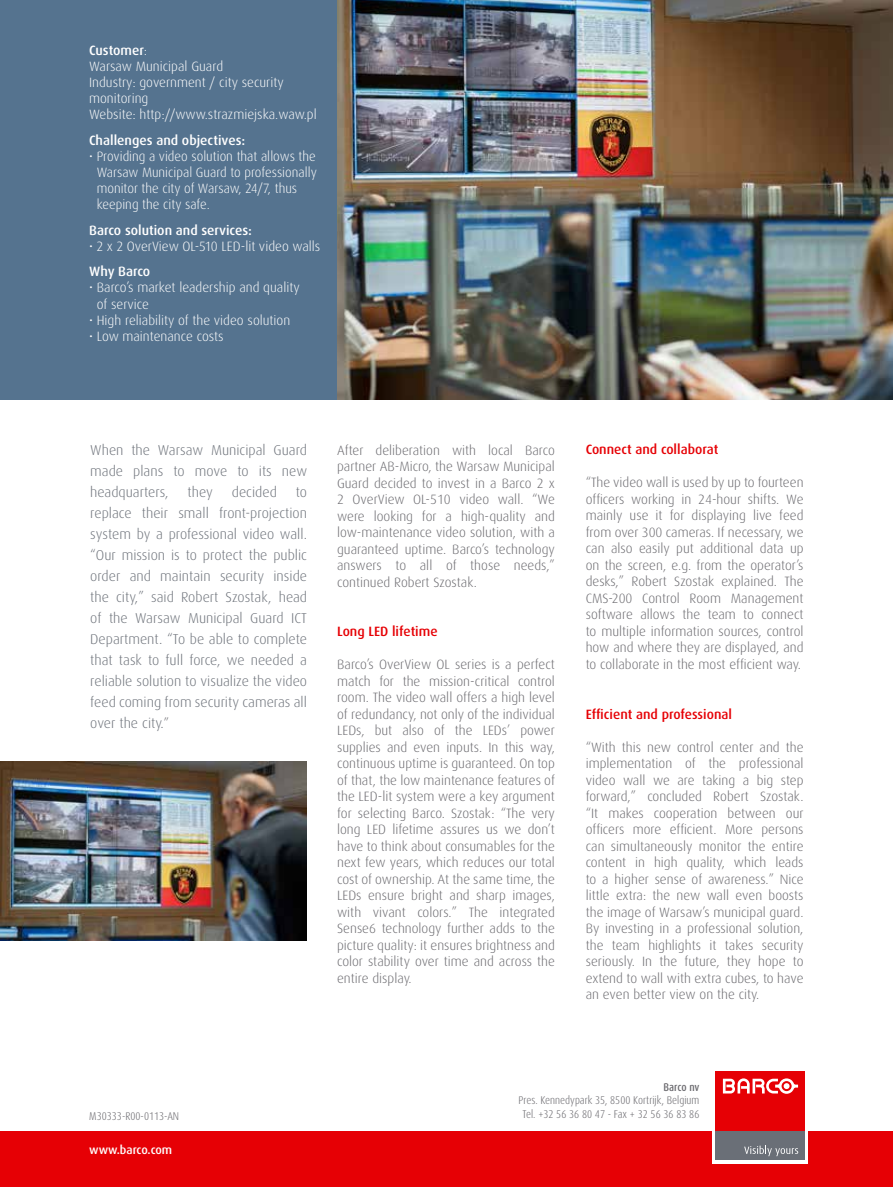
<style>
.page{position:relative;width:893px;height:1187px;background:#fff}
.page>*{position:absolute;margin:0;border:0;box-sizing:border-box;transform-origin:0 0}
.t1{font:300 14.25px/21px "Dax";color:#6a6f77;text-align:justify}
.t2{font:300 13.5px/16.5px "Dax";color:#68676c;text-align:justify}
.t3{font:300 13.5px/16.2px "Dax Pro";color:#fff}
.t4{font:500 13.5px "Dax";color:#e60005}
.t5{font:500 13.5px "Dax Pro";color:#fff}
.t6{font:500 12px "Dax";color:#fff}
.t7{font:300 condensed 11.25px "Dax Pro";color:#68676c}
.t8{font:500 condensed 11.25px "Dax Pro";letter-spacing:-.005em;color:#68676c}
.s1{font-weight:500}
.s2{font-size:13.5px;color:#68676c}
</style>
<div class="page">
<div style="left:0;top:1130px;width:893px;height:56px;background:#e60005"></div>
<div style="left:712px;top:1067px;width:95px;height:96px;background:#fff"></div>
<div style="left:715px;top:1130px;width:89px;height:30px;background:#6a6f77"></div>
<div style="left:715px;top:1070px;width:89px;height:60px;background:#e60005"></div>
<svg style="left:744px;top:1145px;width:54px;height:11px"></svg>
<svg style="left:723px;top:1078px;width:75px;height:15px"></svg>
<img style="left:337px;top:0;width:556px;height:400px">
<div style="left:0;top:0;width:337px;height:400px;background:#55738f"></div>
<img style="left:0;top:761px;width:306px;height:179px">
<p class="t3" style="left:89px;top:42px;width:229px"><span class="s1">Customer</span>:<br>Warsaw Municipal Guard<br>Industry: government / city security monitoring<br>Website: http://www.strazmiejska.waw.pl</p>
<p class="t5" style="left:89px;top:131px;width:158px">Challenges and objectives:</p>
<p class="t3" style="left:97px;top:148px;width:222px;text-indent:-8px">• Providing a video solution that allows the Warsaw Municipal Guard to professionally monitor the city of Warsaw, 24/7, thus keeping the city safe.</p>
<p class="t5" style="left:89px;top:221px;width:164px">Barco solution and services:</p>
<p class="t3" style="left:89px;top:238px;width:233px">• 2 x 2 OverView OL-510 LED-lit video walls</p>
<p class="t5" style="left:89px;top:263px;width:63px">Why Barco</p>
<p class="t3" style="left:97px;top:279px;width:205px;text-indent:-8px">• Barco’s market leadership and quality of service</p>
<p class="t3" style="left:89px;top:312px;width:203px">• High reliability of the video solution</p>
<p class="t3" style="left:89px;top:328px;width:136px">• Low maintenance costs</p>
<p class="t1" style="left:90px;top:440px;width:218px">When the Warsaw Municipal Guard made plans to move to its new headquarters,</p>
<p class="t1" style="left:188px;top:482px;width:27px">they</p>
<p class="t1" style="left:232px;top:482px;width:47px">decided</p>
<p class="t1" style="left:90px;top:482px;width:218px;text-indent:205px">to replace their small front-projection system by a professional video wall. “Our mission is to protect the public order and maintain security inside the city,” said Robert Szostak, head of the Warsaw Municipal Guard ICT Department. “To be able to complete that task to full force, we needed a reliable solution to visualize the video feed coming from security cameras all over the city.<span class="s2">”</span></p>
<p class="t2" style="left:337px;top:441px;width:219px">After deliberation with local Barco partner AB-Micro, the Warsaw Municipal Guard decided to invest in a Barco 2 x 2 OverView OL-510 video wall. “We were looking for a high-quality and low-maintenance video solution, with a guaranteed uptime. Barco’s technology answers to all of those needs,” continued Robert Szostak.</p>
<p class="t4" style="left:337px;top:624px;width:102px">Long LED lifetime</p>
<p class="t2" style="left:337px;top:656px;width:219px">Barco’s OverView OL series is a perfect match for the mission-critical control room. The video wall offers a high level of redundancy, not only of the individual LEDs, but also of the LEDs’ power supplies and even inputs. In this way, continuous uptime is guaranteed. On top of that, the low maintenance features of the LED-lit system were a key argument for selecting Barco. Szostak: “The very long LED lifetime assures us we don’t have to think about consumables for the next few years, which reduces our total cost of ownership. At the same time, the LEDs ensure bright and sharp images, with vivant colors.” The integrated Sense6 technology further adds to the picture quality: it ensures brightness and color stability over time and across the entire display.</p>
<p class="t4" style="left:586px;top:442px;width:134px">Connect and collaborat</p>
<p class="t2" style="left:586px;top:474px;width:219px">“The video wall is used by up to fourteen officers working in 24-hour shifts. We mainly use it for displaying live feed from over 300 cameras. If necessary, we can also easily put additional data up on the screen, e.g. from the operator’s desks,” Robert Szostak explained. The CMS-200 Control Room Management software allows the team to connect to multiple information sources, control how and where they are displayed, and to collaborate in the most efficient way.</p>
<p class="t4" style="left:586px;top:706px;width:148px">Efficient and professional</p>
<p class="t2" style="left:586px;top:738px;width:219px">“With this new control center and the implementation of the professional video wall we are taking a big step forward,” concluded Robert Szostak. “It makes cooperation between our officers more efficient. More persons can simultaneously monitor the entire content in high quality, which leads to a higher sense of awareness.” Nice little extra: the new wall even boosts the image of Warsaw’s municipal guard.<br>By investing in a professional solution, the team highlights it takes security seriously. In the future, they hope to extend to wall with extra cubes, to have an even better view on the city.</p>
<p class="t8" style="left:664px;top:1079px;width:38px">Barco nv</p>
<p class="t7" style="left:519px;top:1092px;width:182px">Pres. Kennedypark 35, 8500 Kortrijk, Belgium</p>
<p class="t7" style="left:89px;top:1108px;width:91px">M30333-R00-0113-AN</p>
<p class="t7" style="left:522px;top:1106px;width:178px">Tel. +32 56 36 80 47 - Fax + 32 56 36 83 86</p>
<p class="t6" style="left:89px;top:1142px;width:84px">www.barco.com</p>
</div>
